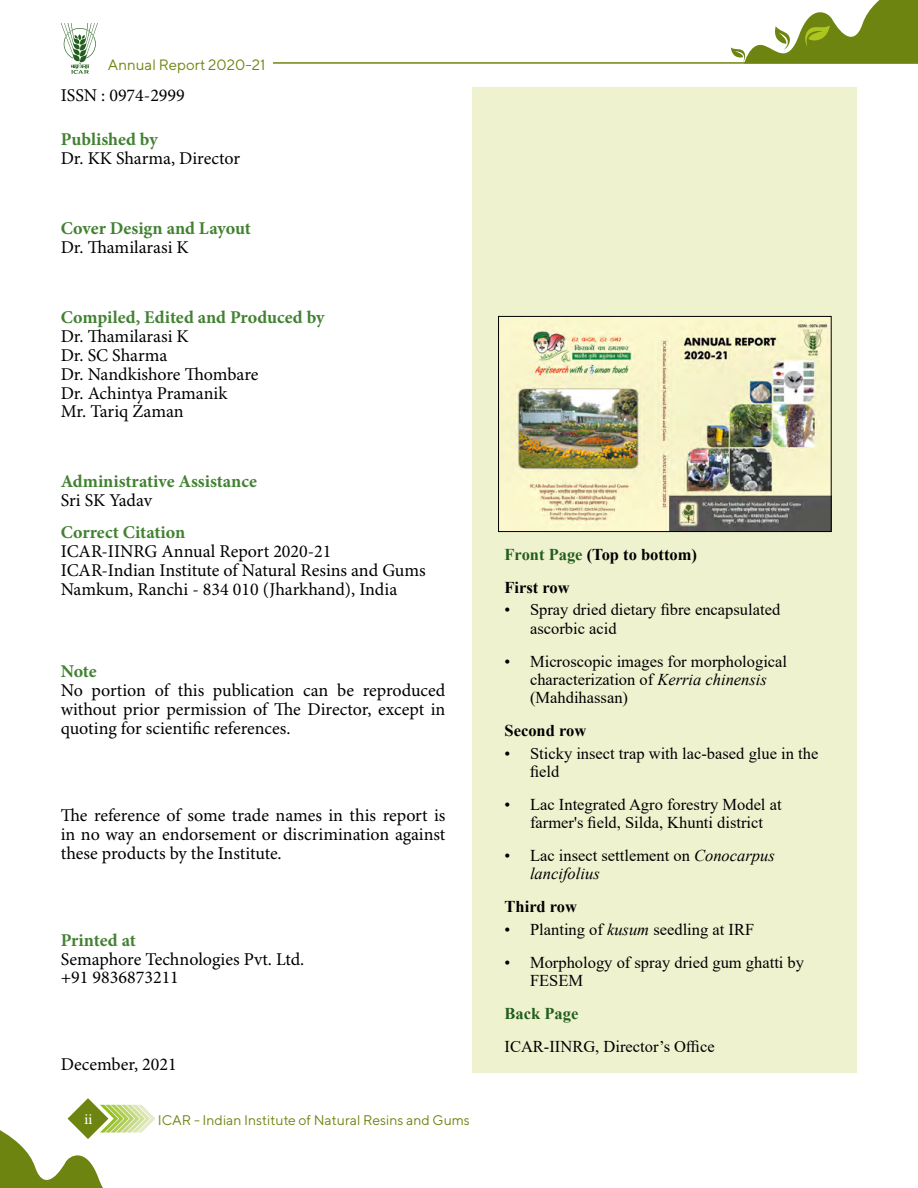
<style>
.page{position:relative;width:918px;height:1188px;background:#fff}
.page>*{position:absolute;margin:0;border:0;box-sizing:border-box;transform-origin:0 0}
.t1{font:18px/18.9px "Minion Pro";color:#000}
.t2{font:700 18px "Minion Pro";color:#428132}
.t3{font:16.5px/18.1px "Times New Roman";color:#000}
.t4{font:700 16.5px/33.2px "Times New Roman";color:#000}
.t5{font:700 16.5px "Times New Roman";color:#235e1e}
.t6{font:16.5px "Arno Pro";color:#fff}
.t7{font:15px "TT Norms";color:#6d8510}
.t8{font:13.95px "TT Norms";color:#6d8510}
.s1{color:#235e1e}
.s2{font-style:italic}
</style>
<div class="page">
<div style="left:472px;top:88px;width:385px;height:985px;background:#eff2cf"></div>
<img style="left:500px;top:318px;width:330px;height:212px">
<div style="left:498px;top:316px;width:334px;height:216px;border:1px solid #000"></div>
<hr style="left:273px;top:62px;width:645px;height:2px;background:#6d8510">
<svg style="left:731px;top:0;width:187px;height:64px"></svg>
<svg style="left:61px;top:23px;width:37px;height:51px"></svg>
<svg style="left:0;top:1098px;width:156px;height:90px"></svg>
<p class="t7" style="left:108px;top:55px;width:159px">Annual Report 2020-21</p>
<p class="t1" style="left:61px;top:86px;width:126px">ISSN : 0974-2999</p>
<p class="t2" style="left:61px;top:127px;width:99px">Published by</p>
<p class="t1" style="left:61px;top:150px;width:181px">Dr. KK Sharma, Director</p>
<p class="t2" style="left:61px;top:216px;width:192px">Cover Design and Layout</p>
<p class="t1" style="left:61px;top:239px;width:129px">Dr. Thamilarasi K</p>
<p class="t2" style="left:61px;top:304px;width:265px">Compiled, Edited and Produced by</p>
<p class="t1" style="left:61px;top:327px;width:199px">Dr. Thamilarasi K<br>Dr. SC Sharma<br>Dr. Nandkishore Thombare<br>Dr. Achintya Pramanik<br>Mr. Tariq Zaman</p>
<p class="t2" style="left:61px;top:469px;width:198px">Administrative Assistance</p>
<p class="t1" style="left:61px;top:492px;width:93px">Sri SK Yadav</p>
<p class="t2" style="left:61px;top:519px;width:126px">Correct Citation</p>
<p class="t1" style="left:61px;top:542px;width:366px">ICAR-IINRG Annual Report 2020-21<br>ICAR-Indian Institute of Natural Resins and Gums<br>Namkum, Ranchi - 834 010 (Jharkhand), India</p>
<p class="t2" style="left:61px;top:659px;width:37px">Note</p>
<p class="t1" style="left:61px;top:682px;width:386px;text-align:justify">No portion of this publication can be reproduced without prior permission of The Director, except in quoting for scientific references.</p>
<p class="t1" style="left:61px;top:806px;width:386px;text-align:justify">The reference of some trade names in this report is in no way an endorsement or discrimination against these products by the Institute.</p>
<p class="t2" style="left:61px;top:927px;width:77px">Printed at</p>
<p class="t1" style="left:61px;top:950px;width:245px">Semaphore Technologies Pvt. Ltd. +91 9836873211</p>
<p class="t1" style="left:61px;top:1056px;width:118px">December, 2021</p>
<p class="t6" style="left:84px;top:1110px;width:9px">ii</p>
<p class="t8" style="left:158px;top:1112px;width:314px">ICAR - Indian Institute of Natural Resins and Gums</p>
<p class="t4" style="left:505px;top:537px;width:194px"><span class="s1">Front Page</span> (Top to bottom)<br>First row</p>
<p class="t3" style="left:530px;top:600px;width:252px;text-indent:-26px">• Spray dried dietary fibre encapsulated ascorbic acid</p>
<p class="t3" style="left:530px;top:652px;width:259px;text-indent:-26px">• Microscopic images for morphological characterization of <span class="s2">Kerria chinensis </span>(Mahdihassan)</p>
<p class="t4" style="left:505px;top:714px;width:83px">Second row</p>
<p class="t3" style="left:530px;top:743px;width:290px;text-indent:-26px">• Sticky insect trap with lac-based glue in the field</p>
<p class="t3" style="left:505px;top:795px;width:279px;text-align:center">• Lac Integrated Agro forestry Model at farmer's field, Silda, Khunti district</p>
<p class="t3" style="left:530px;top:846px;width:246px;text-indent:-26px">• Lac insect settlement on <span class="s2">Conocarpus lancifolius</span></p>
<p class="t4" style="left:505px;top:890px;width:74px">Third row</p>
<p class="t3" style="left:505px;top:920px;width:251px">• Planting of <span class="s2">kusum</span> seedling at IRF</p>
<p class="t3" style="left:530px;top:953px;width:276px;text-indent:-26px">• Morphology of spray dried gum ghatti by<br>FESEM</p>
<p class="t5" style="left:505px;top:1002px;width:75px">Back Page</p>
<p class="t3" style="left:505px;top:1037px;width:212px">ICAR-IINRG, Director’s Office</p>
</div>
